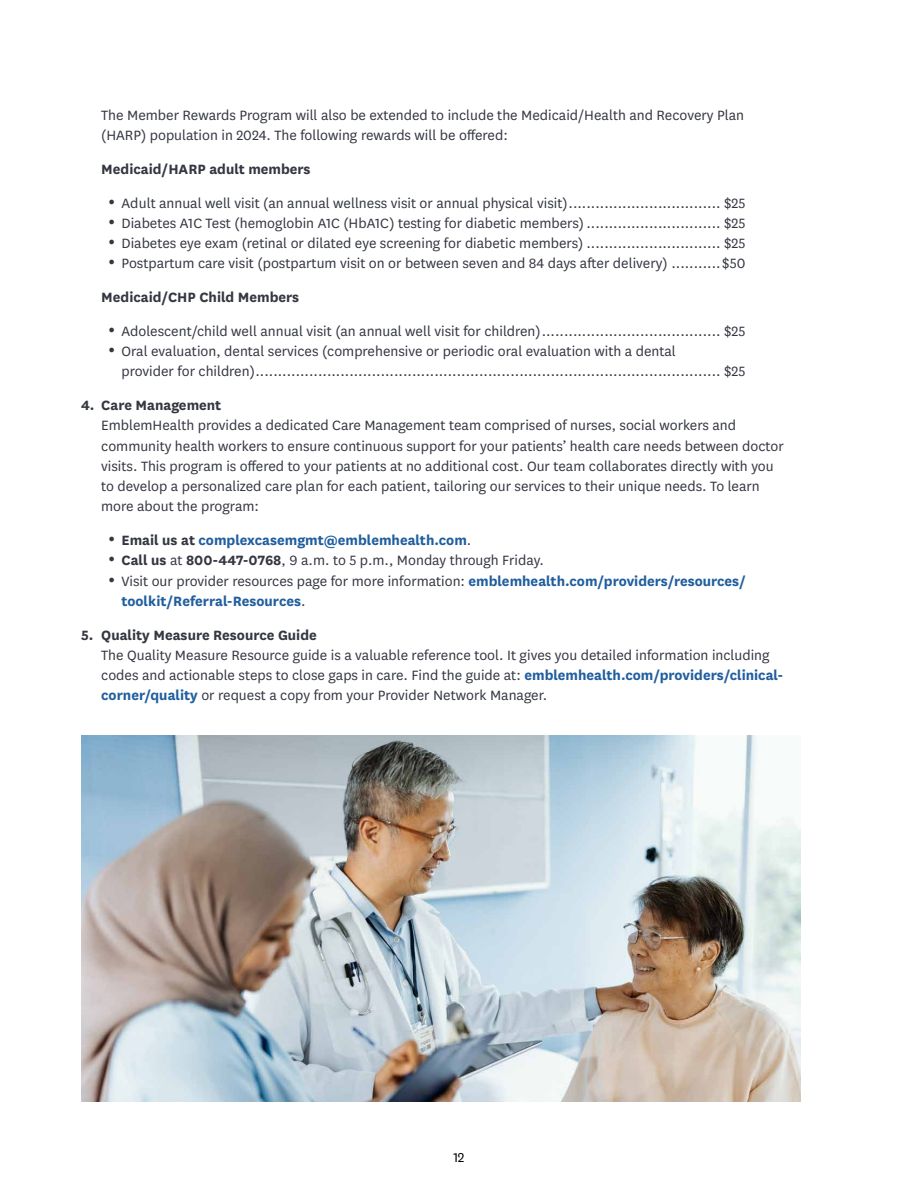
<style>
.page{position:relative;width:918px;height:1188px;background:#fff}
.page>*{position:absolute;margin:0;border:0;box-sizing:border-box;transform-origin:0 0}
.Paragraph_Indent{font:15.75px/20.2px "National";color:#343741}
.t1{font:700 15.75px/20.2px "National";color:#215e9e}
.Paragraph_Indent-2{font:700 15.75px "National";color:#343741}
.List_Paragraph{font:700 15.75px "National";color:#343741}
.t2{font:15px "National";color:#000}
.s1{color:#343741}
.s2{font-weight:400;color:#343741}
.s3{font-weight:700}
.s4{font-weight:700;color:#215e9e}
</style>
<div class="page">
<img style="left:81px;top:735px;width:719px;height:367px">
<p class="Paragraph_Indent" style="left:101px;top:104px;width:644px">The Member Rewards Program will also be extended to include the Medicaid/Health and Recovery Plan (HARP) population in 2024. The following rewards will be offered:</p>
<p class="Paragraph_Indent-2" style="left:101px;top:158px;width:211px">Medicaid/HARP adult members</p>
<p class="Paragraph_Indent" style="left:108px;top:192px;width:639px">• Adult annual well visit (an annual wellness visit or annual physical visit).................................. $25</p>
<p class="Paragraph_Indent" style="left:108px;top:212px;width:639px">• Diabetes A1C Test (hemoglobin A1C (HbA1C) testing for diabetic members).............................. $25</p>
<p class="Paragraph_Indent" style="left:108px;top:232px;width:639px">• Diabetes eye exam (retinal or dilated eye screening for diabetic members) .............................. $25</p>
<p class="Paragraph_Indent" style="left:108px;top:253px;width:639px">• Postpartum care visit (postpartum visit on or between seven and 84 days after delivery) ...........$50</p>
<p class="Paragraph_Indent-2" style="left:101px;top:286px;width:199px">Medicaid/CHP Child Members</p>
<p class="Paragraph_Indent" style="left:108px;top:320px;width:639px">• Adolescent/child well annual visit (an annual well visit for children)........................................ $25</p>
<p class="Paragraph_Indent" style="left:122px;top:340px;width:626px;text-indent:-14px">• Oral evaluation, dental services (comprehensive or periodic oral evaluation with a dental<br>provider for children)........................................................................................................ $25</p>
<p class="List_Paragraph" style="left:81px;top:394px;width:142px">4. Care Management</p>
<p class="Paragraph_Indent" style="left:101px;top:415px;width:684px">EmblemHealth provides a dedicated Care Management team comprised of nurses, social workers and community health workers to ensure continuous support for your patients’ health care needs between doctor visits. This program is offered to your patients at no additional cost. Our team collaborates directly with you to develop a personalized care plan for each patient, tailoring our services to their unique needs. To learn more about the program:</p>
<p class="t1" style="left:108px;top:529px;width:365px"><span class="s1">• Email us at</span> complexcasemgmt@emblemhealth.com<span class="s2">.</span></p>
<p class="Paragraph_Indent" style="left:108px;top:550px;width:438px">• <span class="s3">Call us</span> at <span class="s3">800-447-0768</span>, 9 a.m. to 5 p.m., Monday through Friday.</p>
<p class="t1" style="left:122px;top:569px;width:626px;text-indent:-14px"><span class="s1">•</span> <span class="s2">Visit our provider resources page for more information:</span> emblemhealth.com/providers/resources/ toolkit/Referral-Resources<span class="s2">.</span></p>
<p class="List_Paragraph" style="left:81px;top:624px;width:237px">5. Quality Measure Resource Guide</p>
<p class="Paragraph_Indent" style="left:101px;top:644px;width:684px">The Quality Measure Resource guide is a valuable reference tool. It gives you detailed information including codes and actionable steps to close gaps in care. Find the guide at: <span class="s4">emblemhealth.com/providers/clinical&shy;corner/quality</span> or request a copy from your Provider Network Manager.</p>
<p class="t2" style="left:453px;top:1148px;width:13px">12</p>
</div>
